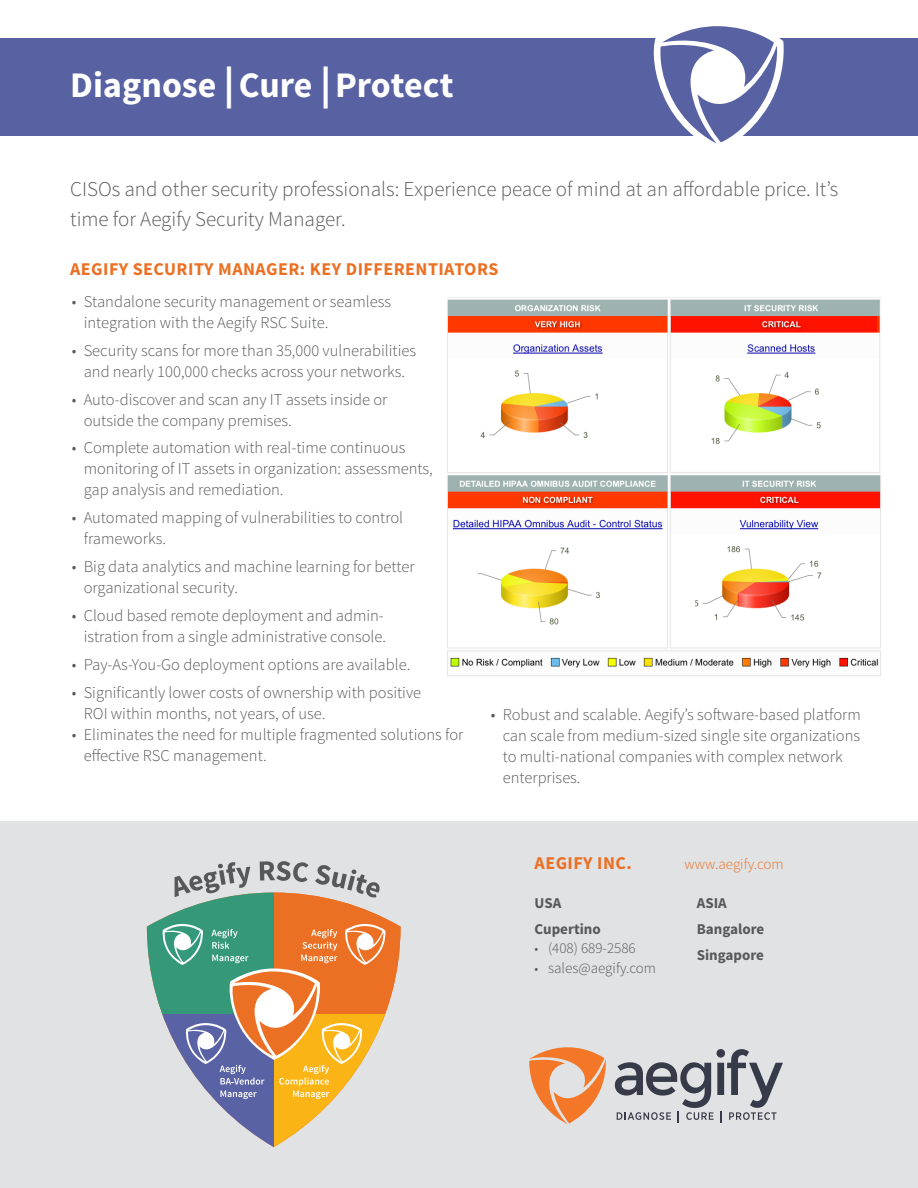
<style>
.page{position:relative;width:918px;height:1188px;background:#fff}
.page>*{position:absolute;margin:0;border:0;box-sizing:border-box;transform-origin:0 0}
.t1{font:700 42px "Source Sans Pro";color:#fff}
.t2{font:700 36px "Source Sans Pro";color:#fff}
.t3{font:300 21px/30px "Source Sans Pro";color:#57585a}
.t4{font:700 18px "Source Sans Pro";letter-spacing:.025em;color:#ec7023}
.t5{font:300 16.5px/21px "Source Sans Pro";color:#57585a}
.t6{font:700 15px "Source Sans Pro";color:#57585a}
.t7{font:300 15px "Source Sans Pro";color:#57585a}
.t8{font:300 15px "Source Sans Pro";color:#ec7023}
.s1{font-size:13.5px}
</style>
<div class="page">
<div style="left:0;top:38px;width:918px;height:98px;background:#5862a3"></div>
<svg style="left:653px;top:26px;width:131px;height:118px"></svg>
<div style="left:0;top:822px;width:918px;height:366px;background:#e1e2e4"></div>
<svg style="left:274px;top:1099px;width:60px;height:48px;fill:#fbb416"></svg>
<svg style="left:214px;top:1099px;width:60px;height:48px;fill:#5862a4"></svg>
<svg style="left:274px;top:893px;width:127px;height:113px;fill:#eb7023"></svg>
<svg style="left:147px;top:893px;width:127px;height:118px;fill:#359979"></svg>
<svg style="left:161px;top:922px;width:227px;height:177px;background:#b69e76"></svg>
<svg style="left:175px;top:862px;width:75px;height:35px"></svg>
<svg style="left:260px;top:861px;width:49px;height:21px"></svg>
<svg style="left:315px;top:865px;width:65px;height:33px"></svg>
<svg style="left:529px;top:1047px;width:254px;height:77px"></svg>
<img style="left:447px;top:299px;width:434px;height:377px">
<p class="t2" style="left:70px;top:62px;width:148px">Diagnose</p>
<p class="t1" style="left:224px;top:57px;width:13px">|</p>
<p class="t2" style="left:239px;top:62px;width:75px">Cure</p>
<p class="t1" style="left:320px;top:57px;width:13px">|</p>
<p class="t2" style="left:335px;top:62px;width:120px">Protect</p>
<p class="t3" style="left:70px;top:174px;width:770px">CISOs and other security professionals: Experience peace of mind at an affordable price. It’s time for Aegify Security Manager.</p>
<p class="t4" style="left:70px;top:258px;width:430px">AEGIFY SECURITY MANAGER: KEY DIFFERENTIATORS</p>
<p class="t5" style="left:84px;top:291px;width:309px;text-indent:-12px">• Standalone security management or seamless integration with the Aegify RSC Suite.</p>
<p class="t5" style="left:72px;top:340px;width:346px;text-align:center">• Security scans for more than 35,000 vulnerabilities and nearly 100,000 checks across your networks.</p>
<p class="t5" style="left:84px;top:389px;width:305px;text-indent:-12px">• Auto-discover and scan any IT assets inside or outside the company premises.</p>
<p class="t5" style="left:84px;top:438px;width:351px;text-indent:-12px">• Complete automation with real-time continuous monitoring of IT assets in organization: assessments, gap analysis and remediation.</p>
<p class="t5" style="left:84px;top:507px;width:321px;text-indent:-12px">• Automated mapping of vulnerabilities to control frameworks.</p>
<p class="t5" style="left:84px;top:556px;width:333px;text-indent:-12px">• Big data analytics and machine learning for better organizational security.</p>
<p class="t5" style="left:72px;top:605px;width:316px;text-align:right">• Cloud based remote deployment and admin&shy;istration from a single administrative console.</p>
<p class="t5" style="left:72px;top:654px;width:340px">• Pay-As-You-Go deployment options are available.</p>
<p class="t5" style="left:84px;top:682px;width:339px;text-indent:-12px">• Significantly lower costs of ownership with positive<br>ROI within months, not years, of use.</p>
<p class="t5" style="left:84px;top:724px;width:381px;text-indent:-12px">• Eliminates the need for multiple fragmented solutions for effective RSC management.</p>
<p class="t5" style="left:503px;top:704px;width:360px;text-indent:-12px">• Robust and scalable. Aegify’s software-based platform can scale from medium-sized single site organizations to multi-national companies with complex network enterprises.</p>
<p class="t4" style="left:535px;top:851px;width:99px">AEGIFY INC.</p>
<p class="t8" style="left:685px;top:855px;width:101px">www.aegify.com</p>
<p class="t6" style="left:697px;top:893px;width:32px">ASIA</p>
<p class="t6" style="left:697px;top:919px;width:69px">Bangalore</p>
<p class="t6" style="left:697px;top:946px;width:69px">Singapore</p>
<p class="t6" style="left:535px;top:893px;width:28px">USA</p>
<p class="t6" style="left:535px;top:919px;width:68px">Cupertino</p>
<p class="t7" style="left:535px;top:939px;width:103px"><span class="s1">•</span> (408) 689-2586</p>
<p class="t7" style="left:535px;top:959px;width:123px"><span class="s1">•</span> sales@aegify.com</p>
</div>
